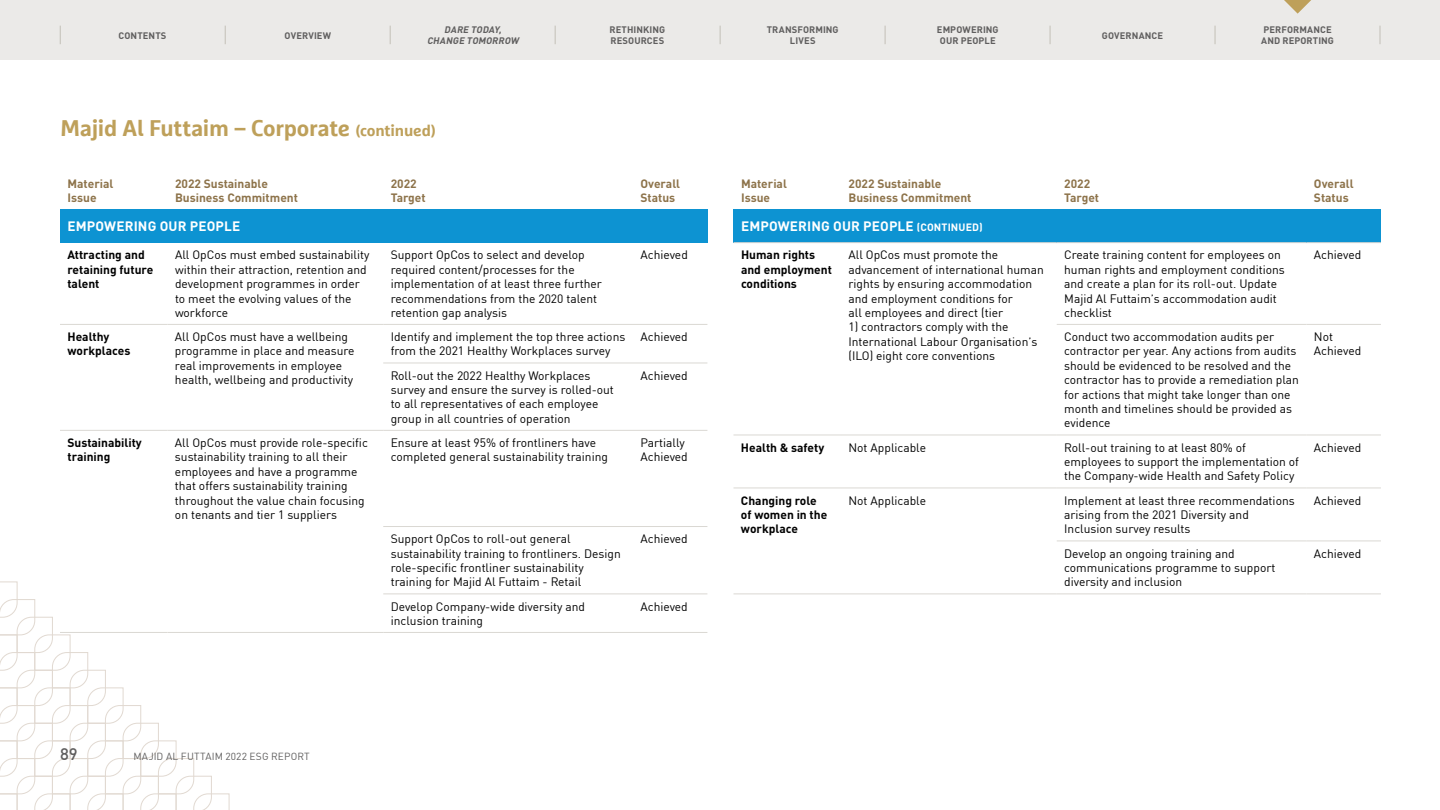
<style>
.page{position:relative;width:1440px;height:810px;background:#fff}
.page>*{position:absolute;margin:0;border:0;box-sizing:border-box;transform-origin:0 0}
.t1{font:700 22.5px "Marselis Pro";letter-spacing:-.01em;color:#bea05a}
.t2{font:500 16.5px "DIN Pro";color:#5f5e5e}
.t3{font:700 13.5px "DIN Pro";letter-spacing:.01em;color:#fff}
.t4{font:12px/14.4px "DIN Pro";color:#000}
.t5{font:700 12px/14.4px "DIN Pro";color:#000}
.t6{font:700 12px/14.4px "DIN Pro";color:#8d734a}
.t7{font:10.12px "DIN Pro";letter-spacing:.02em;color:#5f5e5e}
.t8{font:700 9.38px/10.5px "DIN Pro";letter-spacing:.01em;color:#5f5e5e;text-align:center}
.t9{font:italic 700 9.38px/10.5px "DIN Pro";color:#5f5e5e;text-align:center}
.s1{font-size:15.75px}
.s2{font-size:10.5px}
</style>
<div class="page">
<svg style="left:0;top:581px;width:230px;height:229px"></svg>
<div style="left:60px;top:210px;width:647px;height:33px;background:#0d93d2"></div>
<hr style="left:60px;top:324px;width:108px;height:1px;background:#dad8d3">
<hr style="left:168px;top:324px;width:215px;height:1px;background:#dad8d3">
<hr style="left:383px;top:324px;width:250px;height:1px;background:#dad8d3">
<hr style="left:633px;top:324px;width:74px;height:1px;background:#dad8d3">
<hr style="left:383px;top:363px;width:250px;height:1px;background:#dad8d3">
<hr style="left:633px;top:363px;width:74px;height:1px;background:#dad8d3">
<hr style="left:60px;top:430px;width:108px;height:1px;background:#dad8d3">
<hr style="left:168px;top:430px;width:215px;height:1px;background:#dad8d3">
<hr style="left:383px;top:430px;width:250px;height:1px;background:#dad8d3">
<hr style="left:633px;top:430px;width:74px;height:1px;background:#dad8d3">
<hr style="left:383px;top:526px;width:250px;height:1px;background:#dad8d3">
<hr style="left:633px;top:526px;width:74px;height:1px;background:#dad8d3">
<hr style="left:383px;top:594px;width:250px;height:1px;background:#dad8d3">
<hr style="left:633px;top:594px;width:74px;height:1px;background:#dad8d3">
<hr style="left:60px;top:632px;width:108px;height:1px;background:#dad8d3">
<hr style="left:168px;top:632px;width:215px;height:1px;background:#dad8d3">
<hr style="left:383px;top:632px;width:250px;height:1px;background:#dad8d3">
<hr style="left:633px;top:632px;width:74px;height:1px;background:#dad8d3">
<div style="left:734px;top:210px;width:647px;height:33px;background:#0d93d2"></div>
<hr style="left:734px;top:242px;width:107px;height:1px;background:#dad8d3">
<hr style="left:841px;top:242px;width:216px;height:1px;background:#dad8d3">
<hr style="left:1057px;top:242px;width:249px;height:1px;background:#dad8d3">
<hr style="left:1306px;top:242px;width:75px;height:1px;background:#dad8d3">
<hr style="left:1057px;top:324px;width:249px;height:1px;background:#dad8d3">
<hr style="left:1306px;top:324px;width:75px;height:1px;background:#dad8d3">
<hr style="left:734px;top:435px;width:107px;height:1px;background:#dad8d3">
<hr style="left:841px;top:435px;width:216px;height:1px;background:#dad8d3">
<hr style="left:1057px;top:435px;width:249px;height:1px;background:#dad8d3">
<hr style="left:1306px;top:435px;width:75px;height:1px;background:#dad8d3">
<hr style="left:734px;top:488px;width:107px;height:1px;background:#dad8d3">
<hr style="left:841px;top:488px;width:216px;height:1px;background:#dad8d3">
<hr style="left:1057px;top:488px;width:249px;height:1px;background:#dad8d3">
<hr style="left:1306px;top:488px;width:75px;height:1px;background:#dad8d3">
<hr style="left:1057px;top:541px;width:249px;height:1px;background:#dad8d3">
<hr style="left:1306px;top:541px;width:75px;height:1px;background:#dad8d3">
<hr style="left:1057px;top:594px;width:249px;height:1px;background:#dad8d3">
<hr style="left:1306px;top:594px;width:75px;height:1px;background:#dad8d3">
<hr style="left:734px;top:594px;width:107px;height:1px;background:#dad8d3">
<hr style="left:841px;top:594px;width:216px;height:1px;background:#dad8d3">
<div style="left:0;top:0;width:1440px;height:60px;background:#ebeae8"></div>
<svg style="left:1380px;top:26px;width:1px;height:18px"></svg>
<svg style="left:1215px;top:26px;width:1px;height:18px"></svg>
<svg style="left:1050px;top:26px;width:1px;height:18px"></svg>
<svg style="left:885px;top:26px;width:1px;height:18px"></svg>
<svg style="left:720px;top:26px;width:1px;height:18px"></svg>
<svg style="left:555px;top:26px;width:1px;height:18px"></svg>
<svg style="left:390px;top:26px;width:1px;height:18px"></svg>
<svg style="left:225px;top:26px;width:1px;height:18px"></svg>
<svg style="left:60px;top:26px;width:1px;height:18px"></svg>
<svg style="left:1284px;top:0;width:27px;height:14px"></svg>
<p class="t8" style="left:119px;top:29px;width:49px">CONTENTS</p>
<p class="t8" style="left:285px;top:29px;width:48px">OVERVIEW</p>
<p class="t8" style="left:767px;top:24px;width:73px">TRANSFORMING<br>LIVES</p>
<p class="t9" style="left:427px;top:24px;width:96px">DARE TODAY,<br>CHANGE TOMORROW</p>
<p class="t8" style="left:610px;top:24px;width:57px;text-align:left">RETHINKING<br>RESOURCES</p>
<p class="t8" style="left:1102px;top:29px;width:63px">GOVERNANCE</p>
<p class="t8" style="left:1261px;top:24px;width:74px;text-align:left">PERFORMANCE<br>AND REPORTING</p>
<p class="t8" style="left:937px;top:24px;width:63px">EMPOWERING<br>OUR PEOPLE</p>
<h1 class="t1" style="left:61px;top:114px;width:377px">Majid Al Futtaim – Corporate <span class="s1">(continued)</span></h1>
<p class="t6" style="left:68px;top:175px;width:47px">Material<br>Issue</p>
<p class="t6" style="left:175px;top:175px;width:125px">2022 Sustainable<br>Business Commitment</p>
<p class="t6" style="left:391px;top:175px;width:36px">2022<br>Target</p>
<p class="t6" style="left:640px;top:175px;width:41px">Overall<br>Status</p>
<p class="t3" style="left:68px;top:216px;width:174px">EMPOWERING OUR PEOPLE</p>
<p class="t5" style="left:68px;top:247px;width:87px">Attracting and retaining future talent</p>
<p class="t4" style="left:175px;top:247px;width:196px">All OpCos must embed sustainability within their attraction, retention and development programmes in order to meet the evolving values of the workforce</p>
<p class="t4" style="left:391px;top:247px;width:213px">Support OpCos to select and develop required content/processes for the implementation of at least three further recommendations from the 2020 talent retention gap analysis</p>
<p class="t4" style="left:640px;top:247px;width:49px">Achieved</p>
<p class="t5" style="left:67px;top:329px;width:64px">Healthy workplaces</p>
<p class="t4" style="left:175px;top:329px;width:181px">All OpCos must have a wellbeing programme in place and measure real improvements in employee health, wellbeing and productivity</p>
<p class="t4" style="left:391px;top:329px;width:236px">Identify and implement the top three actions from the 2021 Healthy Workplaces survey</p>
<p class="t4" style="left:640px;top:329px;width:49px">Achieved</p>
<p class="t4" style="left:391px;top:367px;width:225px">Roll-out the 2022 Healthy Workplaces survey and ensure the survey is rolled-out to all representatives of each employee group in all countries of operation</p>
<p class="t4" style="left:640px;top:367px;width:49px">Achieved</p>
<p class="t5" style="left:67px;top:435px;width:76px">Sustainability training</p>
<p class="t4" style="left:175px;top:435px;width:194px">All OpCos must provide role-specific sustainability training to all their employees and have a programme that offers sustainability training throughout the value chain focusing on tenants and tier 1 suppliers</p>
<p class="t4" style="left:391px;top:435px;width:219px">Ensure at least 95% of frontliners have completed general sustainability training</p>
<p class="t4" style="left:640px;top:435px;width:49px">Partially<br>Achieved</p>
<p class="t4" style="left:391px;top:531px;width:232px">Support OpCos to roll-out general sustainability training to frontliners. Design role-specific frontliner sustainability training for Majid Al Futtaim - Retail</p>
<p class="t4" style="left:640px;top:531px;width:49px">Achieved</p>
<p class="t4" style="left:391px;top:598px;width:196px">Develop Company-wide diversity and inclusion training</p>
<p class="t4" style="left:640px;top:598px;width:49px">Achieved</p>
<h2 class="t2" style="left:60px;top:742px;width:19px">89</h2>
<p class="t7" style="left:133px;top:749px;width:178px">MAJID AL FUTTAIM 2022 ESG REPORT</p>
<p class="t6" style="left:741px;top:175px;width:47px">Material<br>Issue</p>
<p class="t6" style="left:849px;top:175px;width:125px">2022 Sustainable<br>Business Commitment</p>
<p class="t6" style="left:1064px;top:175px;width:36px">2022<br>Target</p>
<p class="t6" style="left:1314px;top:175px;width:41px">Overall<br>Status</p>
<p class="t3" style="left:741px;top:216px;width:243px">EMPOWERING OUR PEOPLE <span class="s2">(CONTINUED)</span></p>
<p class="t5" style="left:741px;top:247px;width:92px">Human rights and employment conditions</p>
<p class="t4" style="left:849px;top:247px;width:197px">All OpCos must promote the advancement of international human rights by ensuring accommodation and employment conditions for<br>all employees and direct (tier</p>
<p class="t4" style="left:849px;top:319px;width:190px">1) contractors comply with the<br>International Labour Organisation’s (ILO) eight core conventions</p>
<p class="t4" style="left:1064px;top:247px;width:222px">Create training content for employees on human rights and employment conditions and create a plan for its roll-out. Update Majid Al Futtaim’s accommodation audit checklist</p>
<p class="t4" style="left:1314px;top:247px;width:49px">Achieved</p>
<p class="t4" style="left:1064px;top:329px;width:236px">Conduct two accommodation audits per contractor per year. Any actions from audits should be evidenced to be resolved and the contractor has to provide a remediation plan for actions that might take longer than one month and timelines should be provided as evidence</p>
<p class="t4" style="left:1314px;top:329px;width:49px">Not<br>Achieved</p>
<p class="t5" style="left:741px;top:439px;width:85px">Health &amp; safety</p>
<p class="t4" style="left:848px;top:439px;width:79px">Not Applicable</p>
<p class="t4" style="left:1064px;top:439px;width:236px">Roll-out training to at least 80% of employees to support the implementation of the Company-wide Health and Safety Policy</p>
<p class="t4" style="left:1314px;top:439px;width:49px">Achieved</p>
<p class="t5" style="left:741px;top:492px;width:88px">Changing role of women in the workplace</p>
<p class="t4" style="left:848px;top:492px;width:79px">Not Applicable</p>
<p class="t4" style="left:1064px;top:492px;width:232px">Implement at least three recommendations arising from the 2021 Diversity and<br>Inclusion survey results</p>
<p class="t4" style="left:1314px;top:492px;width:49px">Achieved</p>
<p class="t4" style="left:1064px;top:545px;width:213px">Develop an ongoing training and communications programme to support diversity and inclusion</p>
<p class="t4" style="left:1314px;top:545px;width:49px">Achieved</p>
</div>
